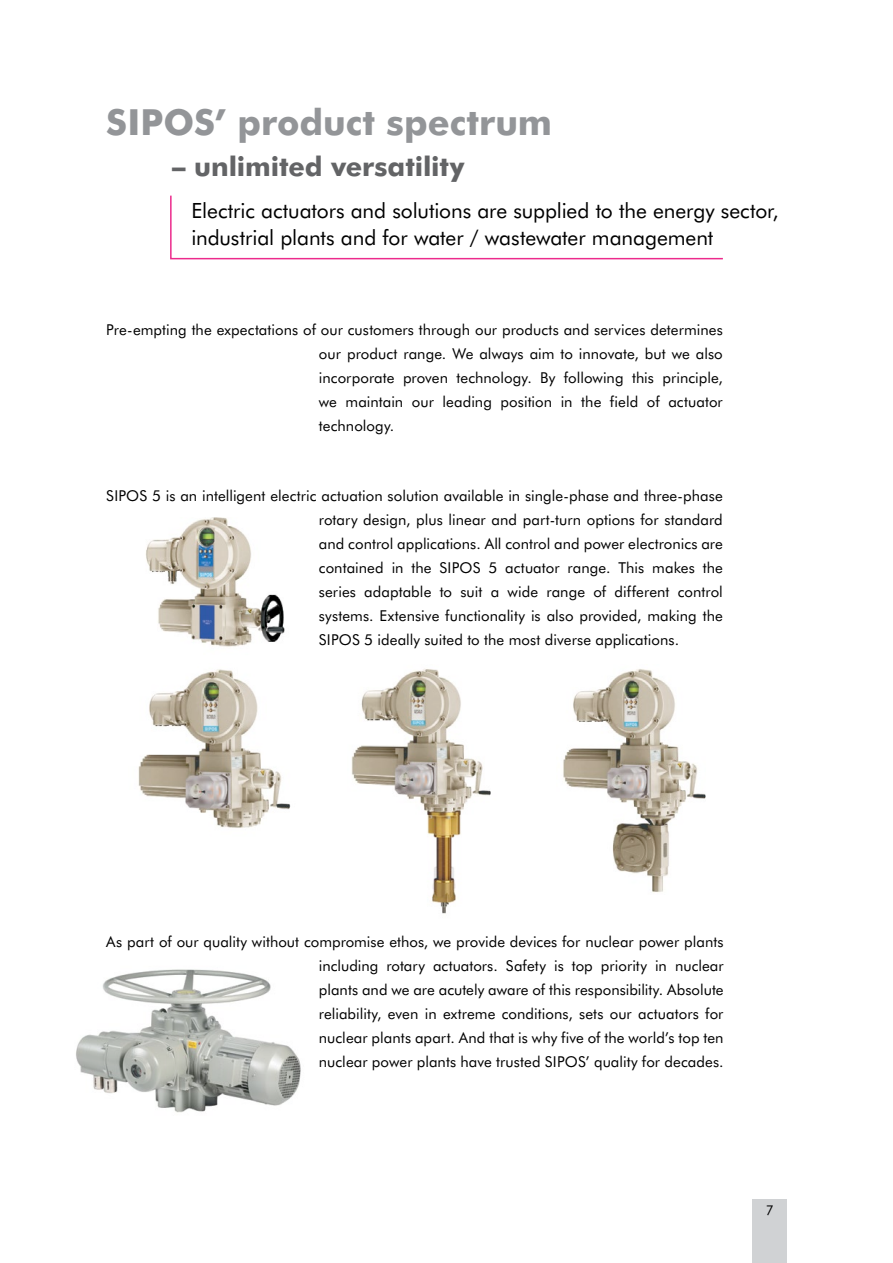
<style>
.page{position:relative;width:893px;height:1263px;background:#fff}
.page>*{position:absolute;margin:0;border:0;box-sizing:border-box;transform-origin:0 0}
.t1{font:700 36px "Futura BT";color:#939598}
.t2{font:700 27px "Futura BT";letter-spacing:-.005em;color:#636466}
.t3{font:21px/27px "Futura BT";letter-spacing:-.005em;color:#000}
.t4{font:15px/24px "Futura BT";letter-spacing:.005em;color:#000;text-align:justify}
.t5{font:13.5px "Futura BT";color:#000}
</style>
<div class="page">
<div style="left:753px;top:1199px;width:34px;height:64px;background:#d0d2d4"></div>
<svg style="left:170px;top:195px;width:553px;height:65px"></svg>
<img style="left:146px;top:517px;width:139px;height:130px">
<img style="left:138px;top:669px;width:153px;height:159px">
<img style="left:351px;top:669px;width:140px;height:245px">
<img style="left:563px;top:669px;width:143px;height:224px">
<img style="left:76px;top:969px;width:225px;height:144px">
<h1 class="t1" style="left:106px;top:100px;width:447px">SIPOS’ product spectrum</h1>
<h2 class="t2" style="left:172px;top:150px;width:294px">– unlimited versatility</h2>
<h3 class="t3" style="left:191px;top:197px;width:589px">Electric actuators and solutions are supplied to the energy sector, industrial plants and for water / wastewater management</h3>
<p class="t4" style="left:319px;top:317px;width:405px;text-indent:-213px">Pre-empting the expectations of our customers through our products and services determines our product range. We always aim to innovate, but we also incorporate proven technology. By following this principle, we maintain our leading position in the field of actuator technology.</p>
<p class="t4" style="left:319px;top:483px;width:405px;text-indent:-213px">SIPOS 5 is an intelligent electric actuation solution available in single-phase and three-phase rotary design, plus linear and part-turn options for standard and control applications. All control and power electronics are contained in the SIPOS 5 actuator range. This makes the series adaptable to suit a wide range of different control systems. Extensive functionality is also provided, making the SIPOS 5 ideally suited to the most diverse applications.</p>
<p class="t4" style="left:319px;top:929px;width:406px;text-indent:-213px">As part of our quality without compromise ethos, we provide devices for nuclear power plants including rotary actuators. Safety is top priority in nuclear plants and we are acutely aware of this responsibility. Absolute reliability, even in extreme conditions, sets our actuators for nuclear plants apart. And that is why five of the world’s top ten nuclear power plants have trusted SIPOS’ quality for decades.</p>
<p class="t5" style="left:766px;top:1202px;width:9px">7</p>
</div>
